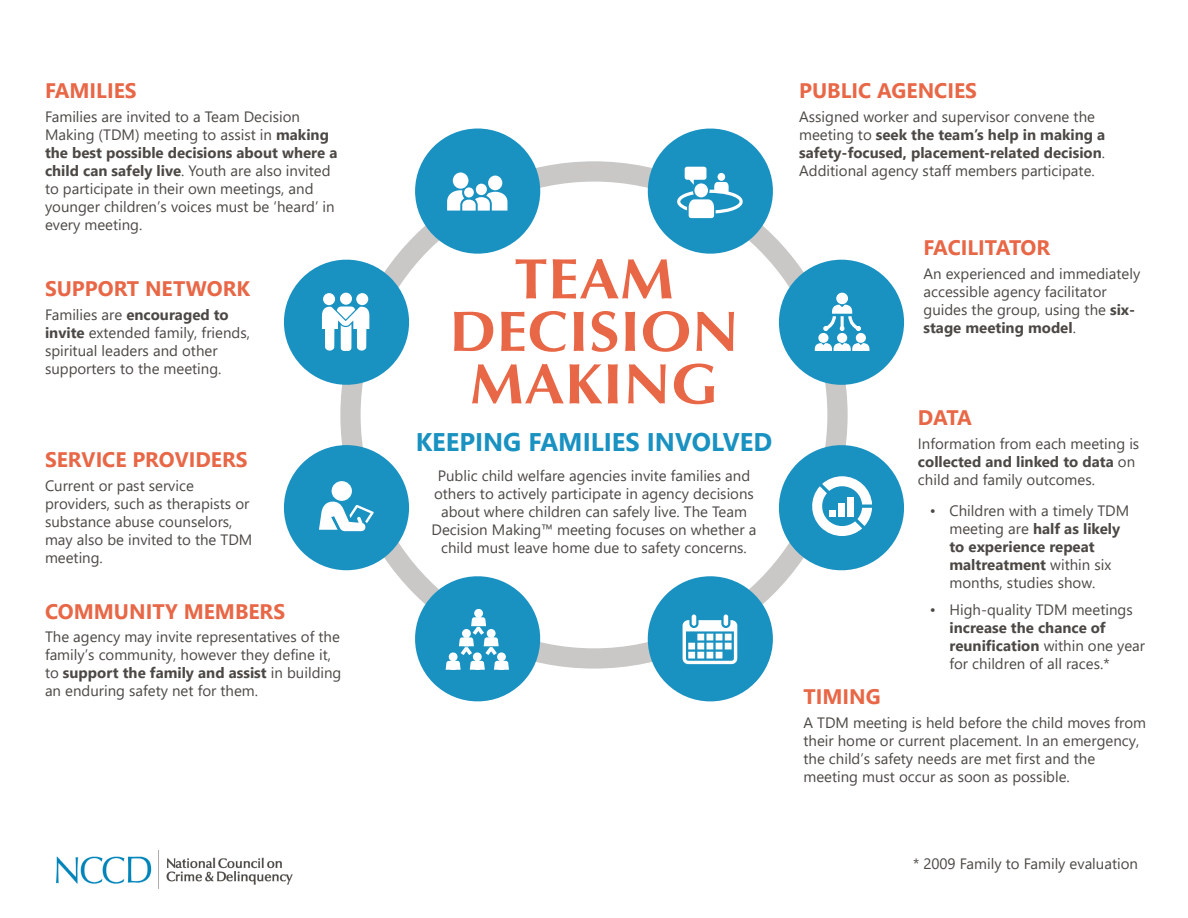
<style>
.page{position:relative;width:1188px;height:918px;background:#fff}
.page>*{position:absolute;margin:0;border:0;box-sizing:border-box;transform-origin:0 0}
.Heading_1{font:700 57px/52.5px "Optima LT Std";letter-spacing:.01em;color:#e86746;text-align:center;scale:1.06 1}
.Heading_1-2{font:700 25.5px "Segoe UI";color:#1991c1}
.Heading_1-3{font:700 21px "Segoe UI";color:#e86746}
.t1{font:15px/18px "Segoe UI";color:#4c4845}
.s1{font-weight:700}
</style>
<div class="page">
<img style="left:56px;top:851px;width:236px;height:38px">
<div style="left:340px;top:161px;width:508px;height:508px;border:20px solid #c9c8c7;border-radius:50%"></div>
<div style="left:415px;top:129px;width:125px;height:125px;background:#1991c1;border-radius:50%"></div>
<div style="left:284px;top:445px;width:125px;height:125px;background:#1991c1;border-radius:50%"></div>
<div style="left:648px;top:576px;width:125px;height:125px;background:#1991c1;border-radius:50%"></div>
<div style="left:779px;top:260px;width:125px;height:125px;background:#1991c1;border-radius:50%"></div>
<svg style="left:683px;top:615px;width:54px;height:49px"></svg>
<svg style="left:773px;top:439px;width:131px;height:137px"></svg>
<div style="left:839px;top:503px;width:6px;height:13px;background:#fff"></div>
<div style="left:847px;top:497px;width:6px;height:19px;background:#fff"></div>
<div style="left:476px;top:184px;width:11px;height:11px;background:#fff;border-radius:50%"></div>
<svg style="left:447px;top:190px;width:60px;height:21px"></svg>
<div style="left:464px;top:187px;width:10px;height:10px;background:#fff;border-radius:50%"></div>
<div style="left:488px;top:176px;width:14px;height:14px;background:#fff;border-radius:50%"></div>
<div style="left:453px;top:172px;width:15px;height:17px;background:#fff;border-radius:50%"></div>
<svg style="left:319px;top:502px;width:55px;height:29px"></svg>
<div style="left:332px;top:481px;width:20px;height:20px;background:#fff;border-radius:50%"></div>
<svg style="left:284px;top:254px;width:131px;height:137px"></svg>
<svg style="left:409px;top:570px;width:137px;height:132px"></svg>
<div style="left:476px;top:617px;width:5px;height:9px;background:#fff"></div>
<div style="left:464px;top:637px;width:5px;height:9px;background:#fff;border:2px solid #fff"></div>
<div style="left:489px;top:637px;width:5px;height:9px;background:#fff;border:2px solid #fff"></div>
<div style="left:450px;top:661px;width:6px;height:9px;background:#fff"></div>
<div style="left:475px;top:661px;width:5px;height:9px;background:#fff"></div>
<div style="left:498px;top:661px;width:6px;height:9px;background:#fff"></div>
<div style="left:819px;top:334px;width:9px;height:8px;background:#fff;border-radius:50%"></div>
<div style="left:818px;top:333px;width:10px;height:10px;border:2px solid #fff;border-radius:50%"></div>
<div style="left:837px;top:293px;width:10px;height:10px;background:#fff;border-radius:50%"></div>
<div style="left:836px;top:293px;width:12px;height:11px;border:2px solid #fff;border-radius:50%"></div>
<svg style="left:823px;top:304px;width:38px;height:27px"></svg>
<div style="left:838px;top:334px;width:8px;height:8px;background:#fff;border-radius:50%"></div>
<div style="left:837px;top:333px;width:10px;height:10px;border:2px solid #fff;border-radius:50%"></div>
<div style="left:857px;top:334px;width:8px;height:8px;background:#fff;border-radius:50%"></div>
<div style="left:856px;top:333px;width:10px;height:10px;border:2px solid #fff;border-radius:50%"></div>
<svg style="left:814px;top:342px;width:56px;height:9px"></svg>
<svg style="left:642px;top:128px;width:137px;height:132px"></svg>
<p class="Heading_1-3" style="left:45px;top:74px;width:93px">FAMILIES</p>
<p class="t1" style="left:45px;top:108px;width:294px">Families are invited to a Team Decision Making (TDM) meeting to assist in <span class="s1">making the best possible decisions about where a child can safely live</span>. Youth are also invited to participate in their own meetings, and younger children’s voices must be ‘heard’ in every meeting.</p>
<p class="Heading_1-3" style="left:45px;top:272px;width:207px">SUPPORT NETWORK</p>
<p class="t1" style="left:45px;top:305px;width:206px">Families are <span class="s1">encouraged to invite</span> extended family, friends, spiritual leaders and other supporters to the meeting.</p>
<p class="Heading_1-3" style="left:45px;top:443px;width:204px">SERVICE PROVIDERS</p>
<p class="t1" style="left:45px;top:476px;width:209px">Current or past service providers, such as therapists or substance abuse counselors, may also be invited to the TDM meeting.</p>
<p class="Heading_1-3" style="left:45px;top:594px;width:242px">COMMUNITY MEMBERS</p>
<p class="t1" style="left:45px;top:628px;width:298px">The agency may invite representatives of the family’s community, however they define it, to <span class="s1">support the family and assist</span> in building an enduring safety net for them.</p>
<p class="Heading_1" style="left:449px;top:254px;width:275px">TEAM<br>DECISION<br>MAKING</p>
<p class="Heading_1-2" style="left:416px;top:421px;width:358px">KEEPING FAMILIES INVOLVED</p>
<p class="t1" style="left:432px;top:466px;width:326px;text-align:center">Public child welfare agencies invite families and others to actively participate in agency decisions about where children can safely live. The Team Decision Making™ meeting focuses on whether a child must leave home due to safety concerns.</p>
<p class="Heading_1-3" style="left:799px;top:74px;width:179px">PUBLIC AGENCIES</p>
<p class="t1" style="left:799px;top:108px;width:308px">Assigned worker and supervisor convene the meeting to <span class="s1">seek the team’s help in making a safety-focused, placement-related decision</span>.<br>Additional agency staff members participate.</p>
<p class="Heading_1-3" style="left:924px;top:231px;width:128px">FACILITATOR</p>
<p class="t1" style="left:924px;top:265px;width:218px">An experienced and immediately accessible agency facilitator guides the group, using the <span class="s1">six&shy;stage meeting model</span>.</p>
<p class="Heading_1-3" style="left:918px;top:401px;width:56px">DATA</p>
<p class="t1" style="left:918px;top:435px;width:223px">Information from each meeting is <span class="s1">collected and linked to data</span> on child and family outcomes.</p>
<p class="t1" style="left:949px;top:501px;width:181px;text-indent:-20px">• Children with a timely TDM meeting are <span class="s1">half as likely to experience repeat maltreatment</span> within six months, studies show.</p>
<p class="t1" style="left:949px;top:601px;width:197px;text-indent:-20px">• High-quality TDM meetings <span class="s1">increase the chance of reunification</span> within one year for children of all races.*</p>
<p class="Heading_1-3" style="left:803px;top:679px;width:79px">TIMING</p>
<p class="t1" style="left:803px;top:713px;width:344px">A TDM meeting is held before the child moves from their home or current placement. In an emergency, the child’s safety needs are met first and the meeting must occur as soon as possible.</p>
<p class="t1" style="left:913px;top:855px;width:226px">* 2009 Family to Family evaluation</p>
</div>
